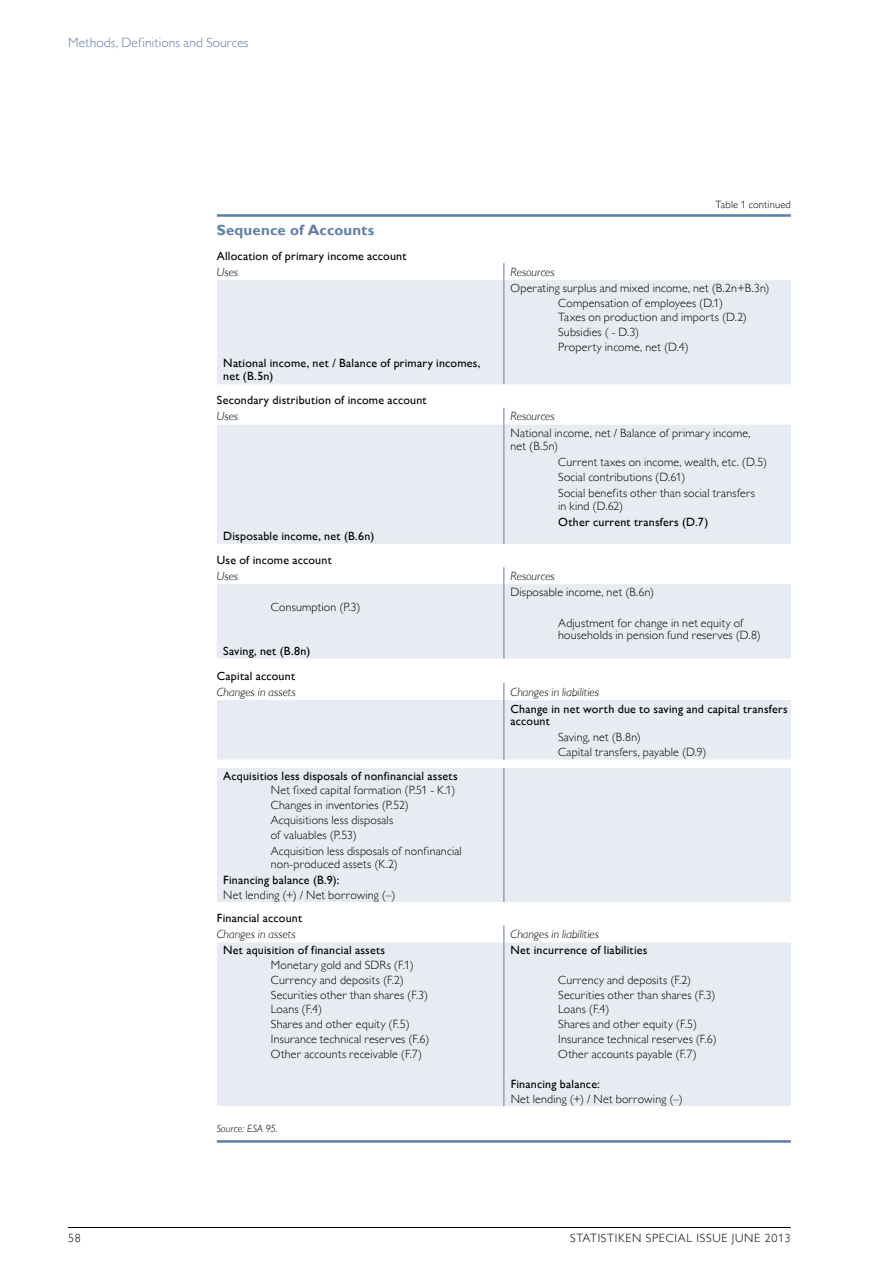
<style>
.page{position:relative;width:893px;height:1263px;background:#fff}
.page>*{position:absolute;margin:0;border:0;box-sizing:border-box;transform-origin:0 0}
.t1{font:700 15px "Gill Sans MT Pro";letter-spacing:.005em;color:#607ea9}
.t2{font:300 13.5px "Gill Sans MT Pro";letter-spacing:.01em;color:#607ea9}
.t3{font:300 12px/14.9px "Gill Sans MT Pro";letter-spacing:.015em;color:#000}
.t4{font:500 12px/12.8px "Gill Sans MT Pro";letter-spacing:.015em;color:#000}
.t5{font:italic 300 12px "Gill Sans MT Pro";color:#000}
.t6{font:300 12px "Gill Sans MT Pro";letter-spacing:.06em;color:#000}
.t7{font:300 10.5px "Gill Sans MT Pro";letter-spacing:.02em;color:#000}
.t8{font:italic 300 10.5px "Gill Sans MT Pro";letter-spacing:.01em;color:#000}
</style>
<div class="page">
<hr style="left:68px;top:1227px;width:723px;height:1px;background:#000">
<svg style="left:217px;top:280px;width:574px;height:379px;fill:#e7ecf2"></svg>
<svg style="left:504px;top:263px;width:1px;height:121px"></svg>
<svg style="left:504px;top:408px;width:1px;height:76px"></svg>
<hr style="left:504px;top:484px;width:1px;height:30px;background:#607ea9">
<svg style="left:504px;top:514px;width:1px;height:30px"></svg>
<svg style="left:504px;top:567px;width:1px;height:47px"></svg>
<hr style="left:504px;top:614px;width:1px;height:30px;background:#607ea9">
<svg style="left:504px;top:644px;width:1px;height:15px"></svg>
<hr style="left:217px;top:214px;width:574px;height:3px;background:#607ea9">
<svg style="left:217px;top:700px;width:574px;height:406px;background:#e9eef3"></svg>
<svg style="left:504px;top:683px;width:1px;height:17px"></svg>
<hr style="left:504px;top:700px;width:1px;height:30px;background:#607ea9">
<svg style="left:504px;top:730px;width:1px;height:29px"></svg>
<svg style="left:504px;top:768px;width:1px;height:74px"></svg>
<hr style="left:504px;top:842px;width:1px;height:30px;background:#607ea9">
<svg style="left:504px;top:872px;width:1px;height:30px"></svg>
<svg style="left:504px;top:925px;width:1px;height:181px"></svg>
<hr style="left:217px;top:1140px;width:574px;height:3px;background:#607ea9">
<p class="t2" style="left:68px;top:35px;width:182px">Methods, Definitions and Sources</p>
<p class="t7" style="left:715px;top:198px;width:77px">Table 1 continued</p>
<p class="t1" style="left:217px;top:221px;width:159px">Sequence of Accounts</p>
<p class="t4" style="left:217px;top:249px;width:191px">Allocation of primary income account</p>
<p class="t5" style="left:217px;top:264px;width:23px">Uses</p>
<p class="t5" style="left:511px;top:264px;width:46px">Resources</p>
<p class="t3" style="left:558px;top:280px;width:213px;text-indent:-48px">Operating surplus and mixed income, net (B.2n+B.3n)<br>Compensation of employees (D.1)<br>Taxes on production and imports (D.2)<br>Subsidies ( - D.3)<br>Property income, net (D.4)</p>
<p class="t4" style="left:223px;top:357px;width:259px">National income, net / Balance of primary incomes, net (B.5n)</p>
<p class="t4" style="left:217px;top:394px;width:211px">Secondary distribution of income account</p>
<p class="t5" style="left:217px;top:409px;width:23px">Uses</p>
<p class="t5" style="left:511px;top:409px;width:46px">Resources</p>
<p class="t3" style="left:511px;top:427px;width:242px;line-height:12.8px">National income, net / Balance of primary income, net (B.5n)</p>
<p class="t3" style="left:558px;top:454px;width:211px;line-height:15.5px">Current taxes on income, wealth, etc. (D.5)<br>Social contributions (D.61)<br>Social benefits other than social transfers</p>
<p class="t3" style="left:558px;top:498px;width:66px">in kind (D.62)</p>
<p class="t4" style="left:558px;top:515px;width:152px">Other current transfers (D.7)</p>
<p class="t4" style="left:217px;top:524px;width:159px;line-height:23.4px;text-indent:6px">Disposable income, net (B.6n)<br>Use of income account</p>
<p class="t5" style="left:217px;top:568px;width:23px">Uses</p>
<p class="t5" style="left:511px;top:568px;width:46px">Resources</p>
<p class="t3" style="left:511px;top:584px;width:145px">Disposable income, net (B.6n)</p>
<p class="t3" style="left:271px;top:599px;width:91px">Consumption (P.3)</p>
<p class="t3" style="left:558px;top:616px;width:204px;line-height:12.8px">Adjustment for change in net equity of households in pension fund reserves (D.8)</p>
<p class="t4" style="left:217px;top:639px;width:95px;line-height:24.5px;text-indent:6px">Saving, net (B.8n)<br>Capital account</p>
<p class="t5" style="left:217px;top:684px;width:80px">Changes in assets</p>
<p class="t5" style="left:511px;top:684px;width:90px">Changes in liabilities</p>
<p class="t4" style="left:511px;top:702px;width:279px">Change in net worth due to saving and capital transfers account</p>
<p class="t3" style="left:558px;top:730px;width:150px">Saving, net (B.8n)<br>Capital transfers, payable (D.9)</p>
<p class="t4" style="left:223px;top:769px;width:236px">Acquisitios less disposals of nonfinancial assets</p>
<p class="t3" style="left:271px;top:783px;width:192px">Net fixed capital formation (P.51 - K.1)<br>Changes in inventories (P.52)<br>Acquisitions less disposals<br>of valuables (P.53)<br>Acquisition less disposals of nonfinancial</p>
<p class="t3" style="left:271px;top:856px;width:128px">non-produced assets (K.2)</p>
<p class="t4" style="left:223px;top:873px;width:118px">Financing balance (B.9):</p>
<p class="t3" style="left:223px;top:887px;width:174px">Net lending (+) / Net borrowing (–)</p>
<p class="t4" style="left:217px;top:911px;width:87px">Financial account</p>
<p class="t5" style="left:217px;top:927px;width:80px">Changes in assets</p>
<p class="t5" style="left:511px;top:927px;width:90px">Changes in liabilities</p>
<p class="t4" style="left:223px;top:943px;width:163px">Net aquisition of financial assets</p>
<p class="t4" style="left:511px;top:943px;width:138px">Net incurrence of liabilities</p>
<p class="t3" style="left:271px;top:957px;width:144px">Monetary gold and SDRs (F.1)<br>Currency and deposits (F.2)</p>
<p class="t3" style="left:558px;top:972px;width:134px">Currency and deposits (F.2)</p>
<p class="t3" style="left:271px;top:987px;width:159px">Securities other than shares (F.3)</p>
<p class="t3" style="left:558px;top:987px;width:159px">Securities other than shares (F.3)</p>
<p class="t3" style="left:223px;top:1002px;width:28px">L</p>
<p class="t3" style="left:277px;top:1002px;width:47px">oans (F.4)</p>
<p class="t3" style="left:511px;top:1002px;width:28px">L</p>
<p class="t3" style="left:564px;top:1002px;width:47px">oans (F.4)</p>
<p class="t3" style="left:271px;top:1017px;width:140px">Shares and other equity (F.5)</p>
<p class="t3" style="left:558px;top:1017px;width:140px">Shares and other equity (F.5)</p>
<p class="t3" style="left:271px;top:1031px;width:160px">Insurance technical reserves (F.6)</p>
<p class="t3" style="left:558px;top:1031px;width:160px">Insurance technical reserves (F.6)</p>
<p class="t3" style="left:271px;top:1046px;width:153px">Other accounts receivable (F.7)</p>
<p class="t3" style="left:558px;top:1046px;width:140px">Other accounts payable (F.7)</p>
<p class="t4" style="left:511px;top:1077px;width:91px">Financing balance:</p>
<p class="t3" style="left:511px;top:1091px;width:174px">Net lending (+) / Net borrowing (–)</p>
<p class="t8" style="left:217px;top:1122px;width:62px">Source: ESA 95.</p>
<p class="t3" style="left:68px;top:1230px;width:14px">58</p>
<p class="t6" style="left:570px;top:1231px;width:90px">STATISTIKEN Specia</p>
<p class="t6" style="left:686px;top:1231px;width:106px">l issue JunE 2013</p>
</div>
